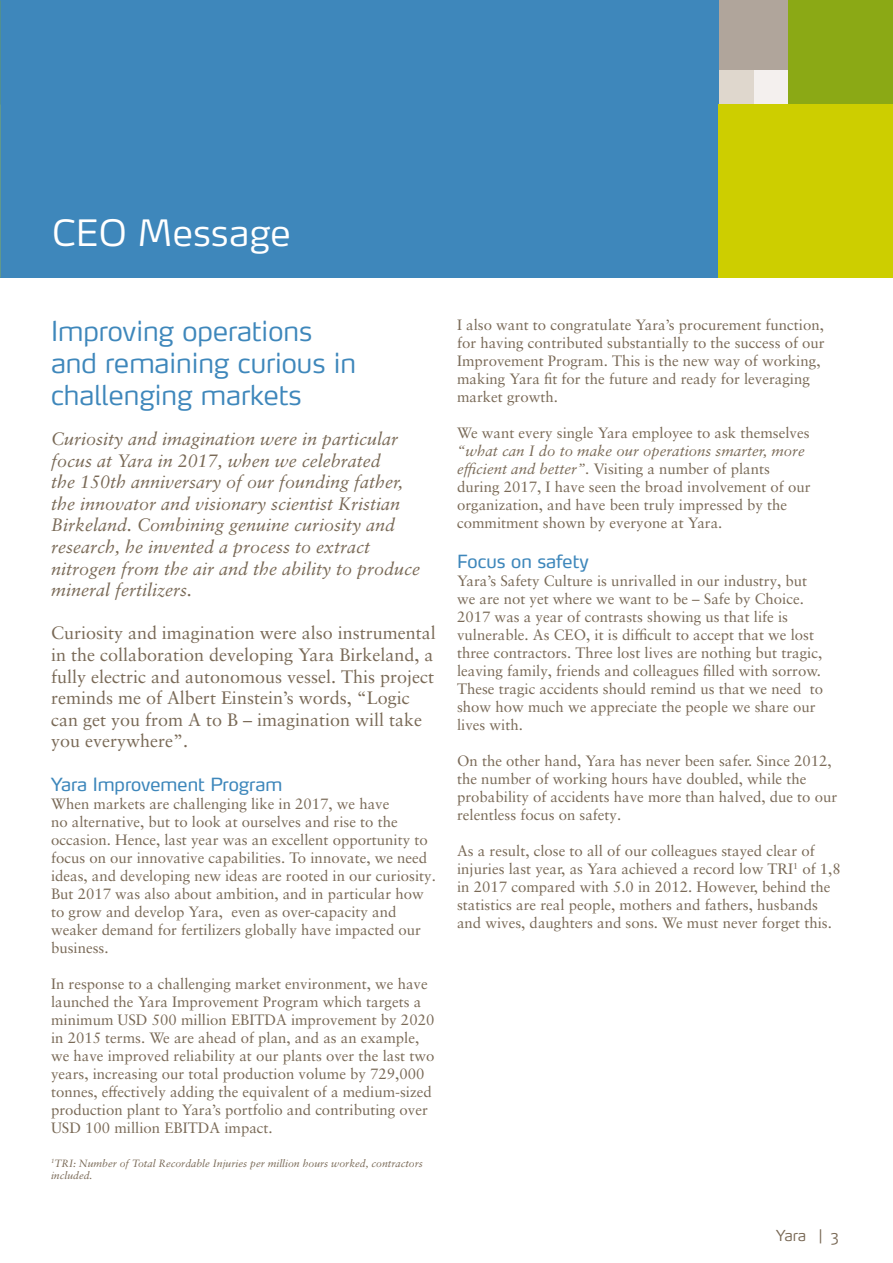
<style>
.page{position:relative;width:893px;height:1263px;background:#fff}
.page>*{position:absolute;margin:0;border:0;box-sizing:border-box;transform-origin:0 0}
.t1{font:300 36px "Max OT";color:#fff}
.t2{font:300 27px/32.4px "Yara Max LF";color:#3e87bb}
.Heading_paragraph_te{font:italic 18px/21.6px "Sabon LT Pro";color:#796956}
.Heading_paragraph_te-2{font:18px/21.6px "Sabon LT Pro";color:#796956}
.Sub_heading_blue{font:18px "Yara Max LF";color:#3e87bb}
.body_text{font:15px/18px "Sabon LT Pro";color:#796956}
.t3{font:300 15px "Max OT";color:#796956}
.body_text-2{font:italic 10.5px/12.6px "Sabon LT Pro";color:#796956}
.s1{font-style:italic}
</style>
<div class="page">
<div style="left:0;top:0;width:893px;height:278px;background:#3e87bb"></div>
<div style="left:753px;top:70px;width:35px;height:35px;background:#f4f0ee"></div>
<div style="left:719px;top:70px;width:34px;height:35px;background:#dfd7cd"></div>
<div style="left:719px;top:0;width:69px;height:70px;background:#b0a59b"></div>
<div style="left:788px;top:0;width:105px;height:105px;background:#8ba915"></div>
<div style="left:719px;top:105px;width:174px;height:173px;background:#cdce00"></div>
<p class="t1" style="left:52px;top:209px;width:240px">CEO Message</p>
<p class="t2" style="left:51px;top:314px;width:307px">Improving operations and remaining curious in challenging markets</p>
<p class="Heading_paragraph_te" style="left:51px;top:427px;width:371px">Curiosity and imagination were in particular focus at Yara in 2017, when we celebrated<br>the 150th anniversary of our founding father, the innovator and visionary scientist Kristian Birkeland. Combining genuine curiosity and research, he invented a process to extract nitrogen from the air and the ability to produce mineral fertilizers.</p>
<p class="Heading_paragraph_te-2" style="left:51px;top:622px;width:386px">Curiosity and imagination were also instrumental in the collaboration developing Yara Birkeland, a fully electric and autonomous vessel. This project reminds me of Albert Einstein’s words, “Logic can get you from A to B – imagination will take you everywhere”.</p>
<p class="Sub_heading_blue" style="left:51px;top:773px;width:233px">Yara Improvement Program</p>
<p class="body_text" style="left:51px;top:794px;width:386px">When markets are challenging like in 2017, we have<br>no alternative, but to look at ourselves and rise to the occasion. Hence, last year was an excellent opportunity to focus on our innovative capabilities. To innovate, we need ideas, and developing new ideas are rooted in our curiosity.<br>But 2017 was also about ambition, and in particular how to grow and develop Yara, even as over-capacity and weaker demand for fertilizers globally have impacted our business.</p>
<p class="body_text" style="left:51px;top:974px;width:385px">In response to a challenging market environment, we have launched the Yara Improvement Program which targets a minimum USD 500 million EBITDA improvement by 2020 in 2015 terms. We are ahead of plan, and as an example, we have improved reliability at our plants over the last two years, increasing our total production volume by 729,000 tonnes, effectively adding the equivalent of a medium-sized production plant to Yara’s portfolio and contributing over USD 100 million EBITDA impact.</p>
<p class="body_text-2" style="left:51px;top:1156px;width:373px"><sup>1</sup>TRI: Number of Total Recordable Injuries per million hours worked, contractors included.</p>
<p class="body_text" style="left:457px;top:316px;width:369px">I also want to congratulate Yara’s procurement function, for having contributed substantially to the success of our Improvement Program. This is the new way of working, making Yara fit for the future and ready for leveraging market growth.</p>
<p class="body_text" style="left:457px;top:424px;width:355px">We want every single Yara employee to ask themselves <span class="s1">“what can I do to make our operations smarter, more efficient and better”.</span> Visiting a number of plants during 2017, I have seen the broad involvement of our organization, and have been truly impressed by the commitment shown by everyone at Yara.</p>
<p class="Sub_heading_blue" style="left:457px;top:550px;width:133px">Focus on safety</p>
<p class="body_text" style="left:457px;top:571px;width:367px">Yara’s Safety Culture is unrivalled in our industry, but we are not yet where we want to be – Safe by Choice.<br>2017 was a year of contrasts showing us that life is vulnerable. As CEO, it is difficult to accept that we lost three contractors. Three lost lives are nothing but tragic, leaving family, friends and colleagues filled with sorrow.<br>These tragic accidents should remind us that we need to show how much we appreciate the people we share our lives with.</p>
<p class="body_text" style="left:457px;top:751px;width:382px">On the other hand, Yara has never been safer. Since 2012, the number of working hours have doubled, while the probability of accidents have more than halved, due to our relentless focus on safety.</p>
<p class="body_text" style="left:457px;top:841px;width:385px">As a result, close to all of our colleagues stayed clear of injuries last year, as Yara achieved a record low TRI<sup>1</sup> of 1,8 in 2017 compared with 5.0 in 2012. However, behind the statistics are real people, mothers and fathers, husbands and wives, daughters and sons. We must never forget this.</p>
<p class="t3" style="left:776px;top:1226px;width:64px">Yara | 3</p>
</div>
